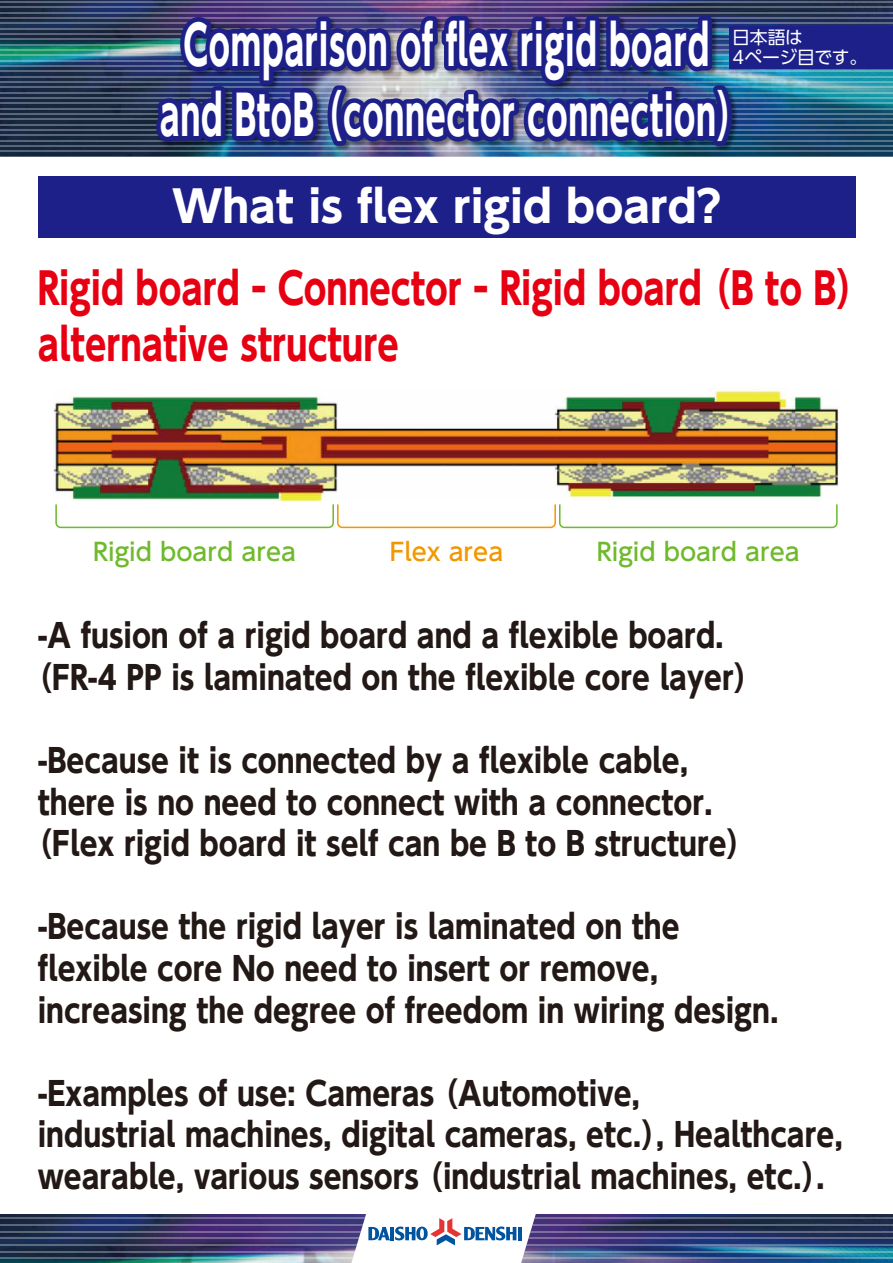
<style>
.page{position:relative;width:893px;height:1263px;background:#fff}
.page>*{position:absolute;margin:0;border:0;box-sizing:border-box;transform-origin:0 0}
.t1{font:700 54px/70.2px "UD Shin Go Pr 6 N";letter-spacing:.02em;color:#fff;text-align:center;scale:.6 1}
.t2{font:700 43.2px/56.1px "UD Shin Go Pr 6 N";color:#e60012;scale:.8 1}
.t3{font:700 43.2px "UD Shin Go Pr 6 N";color:#fff}
.t4{font:700 32.4px/41.5px "UD Shin Go Pr 6 N";color:#221815;scale:.89 1}
.t5{font:500 24.3px "UD Shin Go Pr 6 N";color:#6fba2c}
.t6{font:500 24.3px "UD Shin Go Pr 6 N";color:#f39700}
.t7{font:17.85px/19.6px "UD Shin Go Pro";letter-spacing:-.015em;color:#fff}
</style>
<div class="page">
<img style="left:0;top:0;width:893px;height:156px">
<img style="left:0;top:1214px;width:893px;height:49px">
<img style="left:53px;top:389px;width:786px;height:112px">
<img style="left:154px;top:12px;width:592px;height:145px">
<img style="left:150px;top:11px;width:586px;height:142px">
<svg style="left:55px;top:504px;width:783px;height:25px"></svg>
<div style="left:38px;top:176px;width:817px;height:61px;background:#1d2088"></div>
<div style="left:730px;top:26px;width:163px;height:43px;background:#1d2088"></div>
<h1 class="t1" style="left:160px;top:9px;width:984px">Comparison of flex rigid board and BtoB （connector connection）</h1>
<p class="t7" style="left:732px;top:27px;width:136px">日本語は<br>4ページ目です。</p>
<h2 class="t3" style="left:172px;top:171px;width:550px">What is flex rigid board?</h2>
<h2 class="t2" style="left:38px;top:259px;width:1043px">Rigid board - Connector - Rigid board （B to B）alternative structure</h2>
<p class="t5" style="left:93px;top:532px;width:204px">Rigid board area</p>
<p class="t6" style="left:390px;top:532px;width:115px">Flex area</p>
<p class="t5" style="left:597px;top:532px;width:204px">Rigid board area</p>
<p class="t4" style="left:23px;top:614px;width:832px;text-indent:14px">-A fusion of a rigid board and a flexible board.（FR-4 PP is laminated on the flexible core layer）</p>
<p class="t4" style="left:38px;top:739px;width:733px">-Because it is connected by a flexible cable,</p>
<p class="t4" style="left:38px;top:781px;width:760px">there is no need to connect with a connector.</p>
<p class="t4" style="left:23px;top:822px;width:824px">（Flex rigid board it self can be B to B structure）</p>
<p class="t4" style="left:38px;top:905px;width:834px">-Because the rigid layer is laminated on the flexible core No need to insert or remove, increasing the degree of freedom in wiring design.</p>
<p class="t4" style="left:38px;top:1072px;width:906px">-Examples of use: Cameras （Automotive,<br>industrial machines, digital cameras, etc.）, Healthcare, wearable, various sensors （industrial machines, etc.）.</p>
</div>
